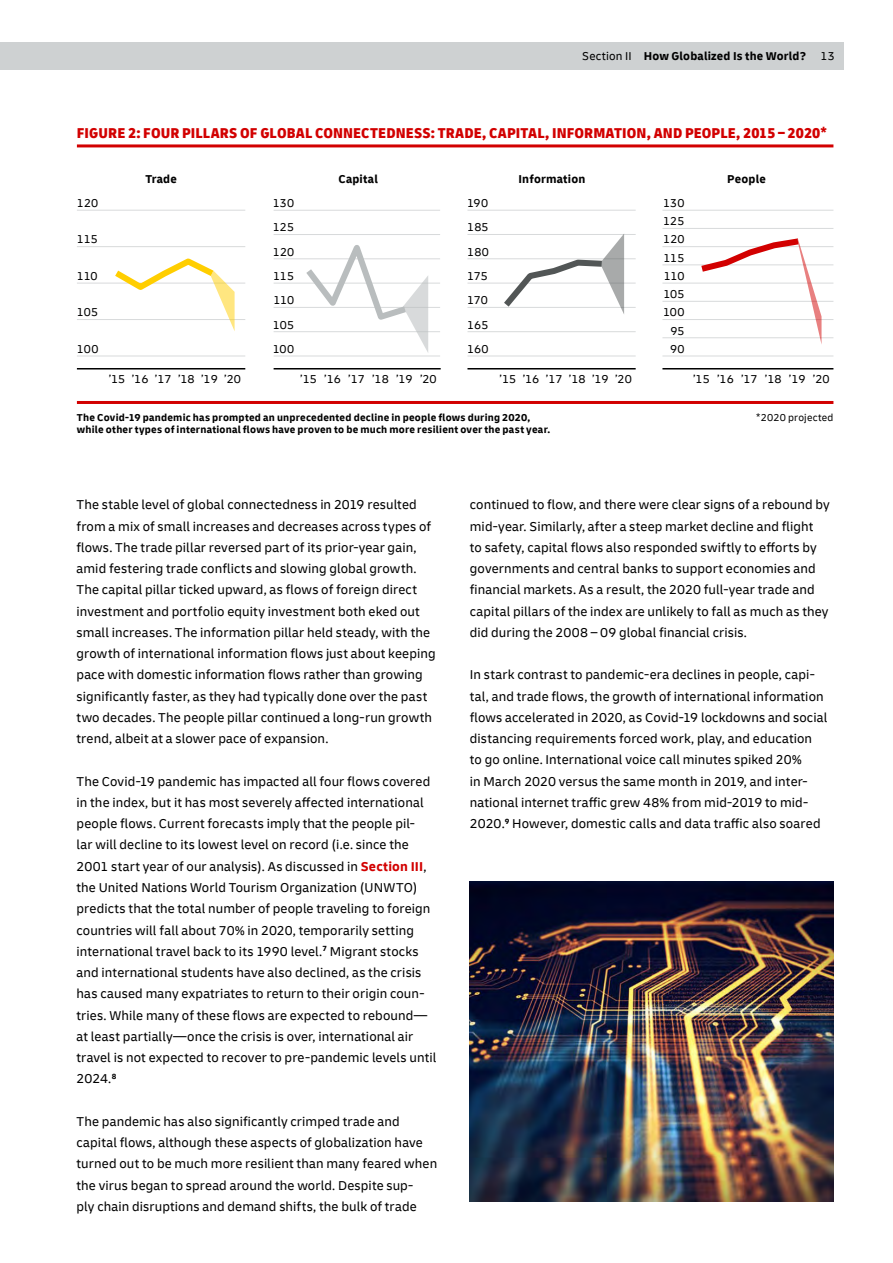
<style>
.page{position:relative;width:893px;height:1263px;background:#fff}
.page>*{position:absolute;margin:0;border:0;box-sizing:border-box;transform-origin:0 0}
._2020_05_Table_heade{font:900 condensed 15px "Delivery";letter-spacing:.01em;color:#d20000}
._2020_Copy_text_9pt{font:13.5px/21.3px "Delivery";letter-spacing:.01em;color:#000}
.Infobox_6_5pt_black{font:12px "Delivery";color:#000}
.Copy_text_10pt_Title{font:12px "Delivery";letter-spacing:-.005em;color:#000}
.Infobox_6_5pt_black-2{font:700 12px "Delivery";letter-spacing:.015em;color:#000}
.Caption_6pt__min_siz{font:700 10.5px "Delivery";letter-spacing:.02em;color:#000}
.Caption_6pt__min_siz-2{font:10.5px "Delivery";letter-spacing:.02em;color:#000}
.s1{font-weight:400}
.s2{font-weight:700;color:#d20000}
</style>
<div class="page">
<div style="left:0;top:42px;width:843px;height:28px;background:#ced1d2"></div>
<img style="left:470px;top:881px;width:363px;height:320px">
<hr style="left:467px;top:210px;width:169px;height:1px;background:#d8dadb">
<hr style="left:467px;top:234px;width:169px;height:1px;background:#d8dadb">
<hr style="left:467px;top:258px;width:169px;height:1px;background:#d8dadb">
<hr style="left:467px;top:331px;width:169px;height:1px;background:#d8dadb">
<hr style="left:467px;top:283px;width:169px;height:1px;background:#d8dadb">
<hr style="left:467px;top:356px;width:169px;height:1px;background:#d8dadb">
<hr style="left:467px;top:307px;width:169px;height:1px;background:#d8dadb">
<hr style="left:274px;top:368px;width:167px;height:1px;background:#000">
<hr style="left:467px;top:368px;width:169px;height:1px;background:#000">
<hr style="left:662px;top:368px;width:171px;height:1px;background:#000">
<hr style="left:77px;top:210px;width:168px;height:1px;background:#d8dadb">
<hr style="left:77px;top:246px;width:168px;height:1px;background:#d8dadb">
<hr style="left:77px;top:283px;width:168px;height:1px;background:#d8dadb">
<hr style="left:77px;top:319px;width:168px;height:1px;background:#d8dadb">
<hr style="left:77px;top:356px;width:168px;height:1px;background:#d8dadb">
<hr style="left:77px;top:368px;width:168px;height:1px;background:#000">
<hr style="left:274px;top:356px;width:166px;height:1px;background:#d8dadb">
<hr style="left:274px;top:331px;width:166px;height:1px;background:#d8dadb">
<hr style="left:274px;top:307px;width:166px;height:1px;background:#d8dadb">
<hr style="left:274px;top:283px;width:166px;height:1px;background:#d8dadb">
<hr style="left:274px;top:258px;width:166px;height:1px;background:#d8dadb">
<hr style="left:274px;top:234px;width:166px;height:1px;background:#d8dadb">
<hr style="left:274px;top:210px;width:166px;height:1px;background:#d8dadb">
<svg style="left:300px;top:245px;width:128px;height:107px"></svg>
<svg style="left:108px;top:258px;width:127px;height:73px"></svg>
<svg style="left:498px;top:234px;width:126px;height:80px"></svg>
<hr style="left:662px;top:356px;width:171px;height:1px;background:#d8dadb">
<hr style="left:662px;top:337px;width:171px;height:1px;background:#d8dadb">
<hr style="left:662px;top:319px;width:171px;height:1px;background:#d8dadb">
<hr style="left:662px;top:301px;width:171px;height:1px;background:#d8dadb">
<hr style="left:662px;top:283px;width:171px;height:1px;background:#d8dadb">
<hr style="left:662px;top:264px;width:171px;height:1px;background:#d8dadb">
<hr style="left:662px;top:246px;width:171px;height:1px;background:#d8dadb">
<hr style="left:662px;top:228px;width:171px;height:1px;background:#d8dadb">
<hr style="left:662px;top:210px;width:171px;height:1px;background:#d8dadb">
<svg style="left:695px;top:238px;width:126px;height:104px"></svg>
<hr style="left:77px;top:401px;width:756px;height:3px;background:#d20000">
<hr style="left:77px;top:144px;width:756px;height:3px;background:#d20000">
<p class="Infobox_6_5pt_black-2" style="left:582px;top:49px;width:254px"><span class="s1">Section II</span> How Globalized Is the World? <span class="s1">13</span></p>
<p class="_2020_05_Table_heade" style="left:77px;top:124px;width:752px">FIGURE 2: FOUR PILLARS OF GLOBAL CONNECTEDNESS: TRADE, CAPITAL, INFORMATION, AND PEOPLE, 2015 – 2020*</p>
<p class="Infobox_6_5pt_black" style="left:77px;top:196px;width:23px">120</p>
<p class="Infobox_6_5pt_black" style="left:77px;top:232px;width:23px">115</p>
<p class="Infobox_6_5pt_black" style="left:77px;top:269px;width:22px">110</p>
<p class="Infobox_6_5pt_black" style="left:77px;top:305px;width:23px">105</p>
<p class="Infobox_6_5pt_black" style="left:77px;top:342px;width:23px">100</p>
<p class="Infobox_6_5pt_black-2" style="left:145px;top:171px;width:33px">Trade</p>
<p class="Infobox_6_5pt_black-2" style="left:338px;top:171px;width:41px">Capital</p>
<p class="Infobox_6_5pt_black-2" style="left:518px;top:171px;width:68px">Information</p>
<p class="Infobox_6_5pt_black-2" style="left:727px;top:171px;width:40px">People</p>
<p class="Infobox_6_5pt_black" style="left:273px;top:196px;width:23px">130</p>
<p class="Infobox_6_5pt_black" style="left:273px;top:220px;width:23px">125</p>
<p class="Infobox_6_5pt_black" style="left:273px;top:244px;width:23px">120</p>
<p class="Infobox_6_5pt_black" style="left:273px;top:269px;width:23px">115</p>
<p class="Infobox_6_5pt_black" style="left:273px;top:293px;width:22px">110</p>
<p class="Infobox_6_5pt_black" style="left:273px;top:317px;width:23px">105</p>
<p class="Infobox_6_5pt_black" style="left:273px;top:342px;width:23px">100</p>
<p class="Infobox_6_5pt_black" style="left:467px;top:196px;width:22px">190</p>
<p class="Infobox_6_5pt_black" style="left:467px;top:220px;width:23px">185</p>
<p class="Infobox_6_5pt_black" style="left:467px;top:244px;width:23px">180</p>
<p class="Infobox_6_5pt_black" style="left:467px;top:269px;width:22px">175</p>
<p class="Infobox_6_5pt_black" style="left:467px;top:293px;width:22px">170</p>
<p class="Infobox_6_5pt_black" style="left:467px;top:317px;width:23px">165</p>
<p class="Infobox_6_5pt_black" style="left:467px;top:342px;width:23px">160</p>
<p class="Infobox_6_5pt_black" style="left:663px;top:196px;width:23px">130</p>
<p class="Infobox_6_5pt_black" style="left:663px;top:214px;width:23px">125</p>
<p class="Infobox_6_5pt_black" style="left:663px;top:232px;width:23px">120</p>
<p class="Infobox_6_5pt_black" style="left:663px;top:250px;width:23px">115</p>
<p class="Infobox_6_5pt_black" style="left:664px;top:269px;width:22px">110</p>
<p class="Infobox_6_5pt_black" style="left:663px;top:287px;width:23px">105</p>
<p class="Infobox_6_5pt_black" style="left:663px;top:305px;width:23px">100</p>
<p class="Infobox_6_5pt_black" style="left:670px;top:323px;width:16px">95</p>
<p class="Infobox_6_5pt_black" style="left:670px;top:342px;width:16px">90</p>
<p class="Copy_text_10pt_Title" style="left:109px;top:371px;width:134px">’15 ’16 ’17 ’18 ’19 ’20</p>
<p class="Copy_text_10pt_Title" style="left:300px;top:371px;width:138px">’15 ’16 ’17 ’18 ’19 ’20</p>
<p class="Copy_text_10pt_Title" style="left:500px;top:371px;width:134px">’15 ’16 ’17 ’18 ’19 ’20</p>
<p class="Copy_text_10pt_Title" style="left:693px;top:371px;width:138px">’15 ’16 ’17 ’18 ’19 ’20</p>
<p class="Caption_6pt__min_siz" style="left:77px;top:411px;width:455px">The Covid-19 pandemic has prompted an unprecedented decline in people flows during 2020,</p>
<p class="Caption_6pt__min_siz-2" style="left:756px;top:411px;width:79px">*2020 projected</p>
<p class="Caption_6pt__min_siz" style="left:77px;top:423px;width:475px">while other types of international flows have proven to be much more resilient over the past year.</p>
<p class="_2020_Copy_text_9pt" style="left:77px;top:494px;width:361px">The stable level of global connectedness in 2019 resulted from a mix of small increases and decreases across types of flows. The trade pillar reversed part of its prior-year gain, amid festering trade conflicts and slowing global growth.<br>The capital pillar ticked upward, as flows of foreign direct investment and portfolio equity investment both eked out small increases. The information pillar held steady, with the growth of international information flows just about keeping pace with domestic information flows rather than growing significantly faster, as they had typically done over the past two decades. The people pillar continued a long-run growth trend, albeit at a slower pace of expansion.</p>
<p class="_2020_Copy_text_9pt" style="left:77px;top:770px;width:361px">The Covid-19 pandemic has impacted all four flows covered in the index, but it has most severely affected international people flows. Current forecasts imply that the people pil-<br>lar will decline to its lowest level on record (i.e. since the 2001 start year of our analysis). As discussed in <span class="s2">Section III</span>, the United Nations World Tourism Organization (UNWTO) predicts that the total number of people traveling to foreign countries will fall about 70% in 2020, temporarily setting international travel back to its 1990 level.<sup>7</sup> Migrant stocks and international students have also declined, as the crisis has caused many expatriates to return to their origin coun&shy;tries. While many of these flows are expected to rebound— at least partially—once the crisis is over, international air travel is not expected to recover to pre-pandemic levels until 2024.<sup>8</sup></p>
<p class="_2020_Copy_text_9pt" style="left:77px;top:1111px;width:362px">The pandemic has also significantly crimped trade and capital flows, although these aspects of globalization have turned out to be much more resilient than many feared when the virus began to spread around the world. Despite sup-<br>ply chain disruptions and demand shifts, the bulk of trade</p>
<p class="_2020_Copy_text_9pt" style="left:470px;top:494px;width:362px">continued to flow, and there were clear signs of a rebound by mid-year. Similarly, after a steep market decline and flight<br>to safety, capital flows also responded swiftly to efforts by governments and central banks to support economies and financial markets. As a result, the 2020 full-year trade and capital pillars of the index are unlikely to fall as much as they did during the 2008 – 09 global financial crisis.</p>
<p class="_2020_Copy_text_9pt" style="left:470px;top:664px;width:359px">In stark contrast to pandemic-era declines in people, capi&shy;tal, and trade flows, the growth of international information flows accelerated in 2020, as Covid-19 lockdowns and social distancing requirements forced work, play, and education to go online. International voice call minutes spiked 20%<br>in March 2020 versus the same month in 2019, and inter&shy;national internet traffic grew 48% from mid-2019 to mid-2020.<sup>9</sup> However, domestic calls and data traffic also soared</p>
</div>
